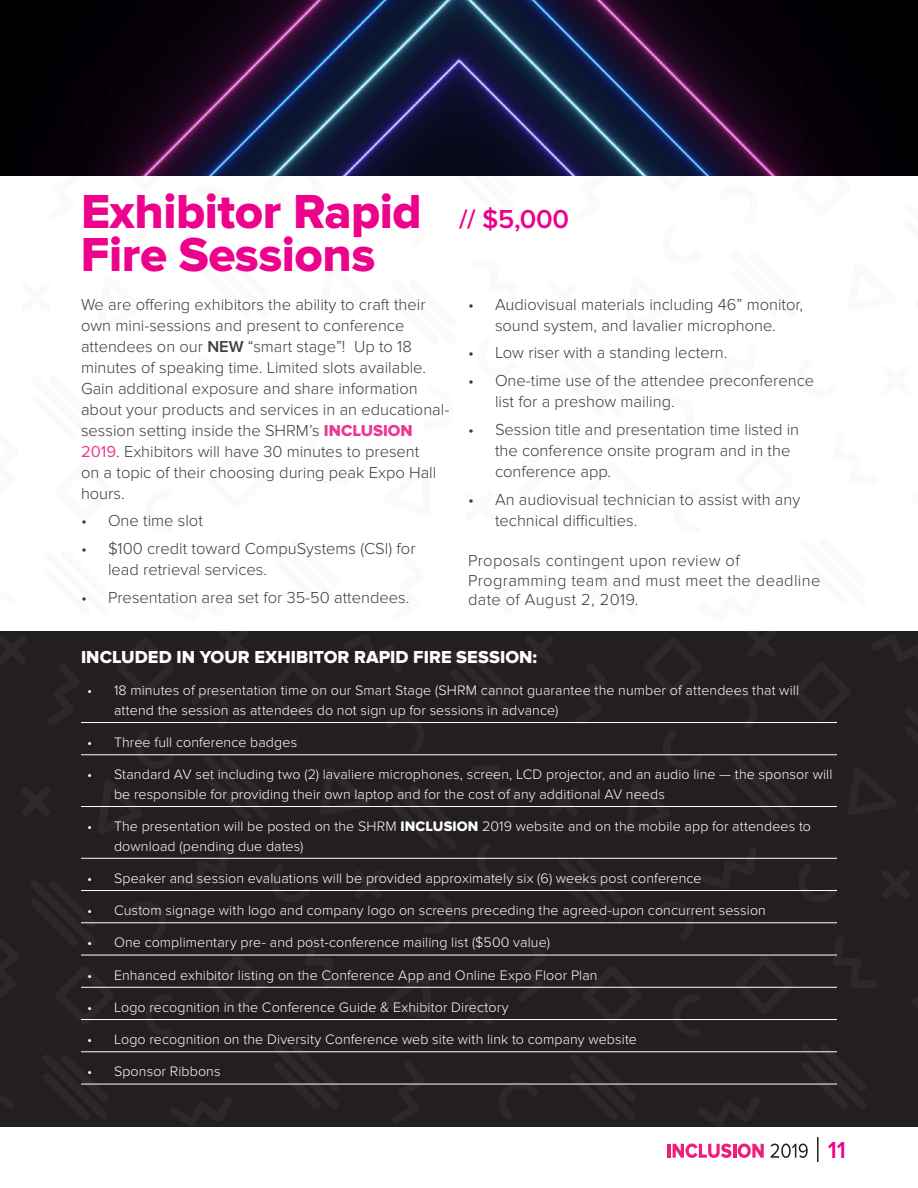
<style>
.page{position:relative;width:918px;height:1188px;background:#fff}
.page>*{position:absolute;margin:0;border:0;box-sizing:border-box;transform-origin:0 0}
.sponsor_level_heads{font:49.5px/43.5px "Proxima Nova Extrabld";letter-spacing:-.01em;color:#ed028c}
.t1{font:600 24px "Proxima Nova";color:#ed028c}
.subhead_orange{font:18px "Proxima Nova Extrabld";color:#fff}
.main_text{font:300 16.5px/21px "Proxima Nova";color:#3e3e3f}
.main_text-2{font:300 16.5px/19.5px "Proxima Nova";letter-spacing:.02em;color:#3e3e3f}
.t2{font:300 14.25px/19.5px "Proxima Nova";letter-spacing:.005em;color:#fff}
.s1{font-family:"Proxima Nova";font-weight:600;font-size:27px}
.s2{font-weight:600}
.s3{font-family:"Proxima Nova Extrabld";font-weight:400;color:#ed3896}
.s4{font-weight:400;color:#ed3896}
.s5{font-family:"Proxima Nova Extrabld";font-weight:400}
</style>
<div class="page">
<hr style="left:817px;top:1137px;width:2px;height:25px;background:#231f20">
<hr style="left:667px;top:1144px;width:3px;height:14px;background:#ee1e7b">
<svg style="left:673px;top:1144px;width:59px;height:14px"></svg>
<hr style="left:733px;top:1144px;width:3px;height:14px;background:#ee1e7b">
<svg style="left:738px;top:1144px;width:26px;height:14px"></svg>
<svg style="left:771px;top:1144px;width:37px;height:14px"></svg>
<div style="left:0;top:631px;width:918px;height:495px;background:#231f20"></div>
<svg style="left:81px;top:1083px;width:28px;height:1px"></svg>
<svg style="left:274px;top:1051px;width:65px;height:33px"></svg>
<svg style="left:0;top:1126px;width:15px;height:1px"></svg>
<svg style="left:170px;top:1126px;width:63px;height:1px"></svg>
<svg style="left:393px;top:1083px;width:32px;height:1px"></svg>
<svg style="left:570px;top:1083px;width:66px;height:1px"></svg>
<svg style="left:801px;top:1051px;width:36px;height:33px"></svg>
<svg style="left:499px;top:1083px;width:40px;height:1px"></svg>
<svg style="left:697px;top:1126px;width:63px;height:1px"></svg>
<svg style="left:81px;top:723px;width:756px;height:298px"></svg>
<img style="left:0;top:0;width:918px;height:176px">
<hr style="left:81px;top:722px;width:756px;height:1px;background:#fff">
<hr style="left:81px;top:755px;width:756px;height:1px;background:#fff">
<hr style="left:81px;top:806px;width:756px;height:1px;background:#fff">
<hr style="left:81px;top:858px;width:756px;height:1px;background:#fff">
<hr style="left:81px;top:890px;width:756px;height:1px;background:#fff">
<hr style="left:81px;top:923px;width:756px;height:1px;background:#fff">
<hr style="left:81px;top:955px;width:756px;height:1px;background:#fff">
<hr style="left:81px;top:987px;width:756px;height:1px;background:#fff">
<hr style="left:81px;top:1019px;width:756px;height:1px;background:#fff">
<hr style="left:81px;top:1052px;width:756px;height:1px;background:#fff">
<hr style="left:81px;top:1084px;width:756px;height:1px;background:#fff">
<p class="sponsor_level_heads" style="left:81px;top:191px;width:490px">Exhibitor Rapid <span class="s1">// $5,000<br></span>Fire Sessions</p>
<p class="main_text" style="left:81px;top:294px;width:347px">We are offering exhibitors the ability to craft their own mini-sessions and present to conference attendees on our <span class="s2">NEW</span> “smart stage”! Up to 18 minutes of speaking time. Limited slots available.</p>
<p class="main_text" style="left:81px;top:378px;width:370px">Gain additional exposure and share information about your products and services in an educational&shy;session setting inside the SHRM’s <span class="s3">INCLUSION </span><span class="s4">2019</span>. Exhibitors will have 30 minutes to present<br>on a topic of their choosing during peak Expo Hall hours.</p>
<p class="main_text" style="left:81px;top:511px;width:123px">• One time slot</p>
<p class="main_text" style="left:108px;top:538px;width:309px;text-indent:-27px">• $100 credit toward CompuSystems (CSI) for lead retrieval services.</p>
<p class="main_text" style="left:81px;top:587px;width:330px">• Presentation area set for 35-50 attendees.</p>
<p class="main_text" style="left:468px;top:294px;width:337px;text-align:center">• Audiovisual materials including 46” monitor, sound system, and lavalier microphone.</p>
<p class="main_text" style="left:468px;top:343px;width:261px">• Low riser with a standing lectern.</p>
<p class="main_text" style="left:495px;top:370px;width:321px;text-indent:-27px">• One-time use of the attendee preconference list for a preshow mailing.</p>
<p class="main_text" style="left:495px;top:419px;width:306px;text-indent:-27px">• Session title and presentation time listed in the conference onsite program and in the conference app.</p>
<p class="main_text" style="left:495px;top:489px;width:307px;text-indent:-27px">• An audiovisual technician to assist with any technical difficulties.</p>
<p class="main_text-2" style="left:468px;top:551px;width:354px">Proposals contingent upon review of<br>Programming team and must meet the deadline date of August 2, 2019.</p>
<p class="subhead_orange" style="left:81px;top:647px;width:458px">INCLUDED IN YOUR EXHIBITOR RAPID FIRE SESSION:</p>
<p class="t2" style="left:114px;top:681px;width:687px;text-indent:-27px">• 18 minutes of presentation time on our Smart Stage (SHRM cannot guarantee the number of attendees that will attend the session as attendees do not sign up for sessions in advance)</p>
<p class="t2" style="left:87px;top:733px;width:212px">• Three full conference badges</p>
<p class="t2" style="left:114px;top:765px;width:720px;text-indent:-27px">• Standard AV set including two (2) lavaliere microphones, screen, LCD projector, and an audio line — the sponsor will be responsible for providing their own laptop and for the cost of any additional AV needs</p>
<p class="t2" style="left:114px;top:817px;width:699px;text-indent:-27px">• The presentation will be posted on the SHRM <span class="s5">INCLUSION</span> 2019 website and on the mobile app for attendees to download (pending due dates)</p>
<p class="t2" style="left:87px;top:869px;width:616px">• Speaker and session evaluations will be provided approximately six (6) weeks post conference</p>
<p class="t2" style="left:87px;top:901px;width:680px">• Custom signage with logo and company logo on screens preceding the agreed-upon concurrent session</p>
<p class="t2" style="left:87px;top:933px;width:464px">• One complimentary pre- and post-conference mailing list ($500 value)</p>
<p class="t2" style="left:87px;top:965px;width:512px">• Enhanced exhibitor listing on the Conference App and Online Expo Floor Plan</p>
<p class="t2" style="left:87px;top:998px;width:423px">• Logo recognition in the Conference Guide &amp; Exhibitor Directory</p>
<p class="t2" style="left:87px;top:1030px;width:552px">• Logo recognition on the Diversity Conference web site with link to company website</p>
<p class="t2" style="left:87px;top:1062px;width:135px">• Sponsor Ribbons</p>
<h2 class="t1" style="left:828px;top:1137px;width:20px">11</h2>
</div>
